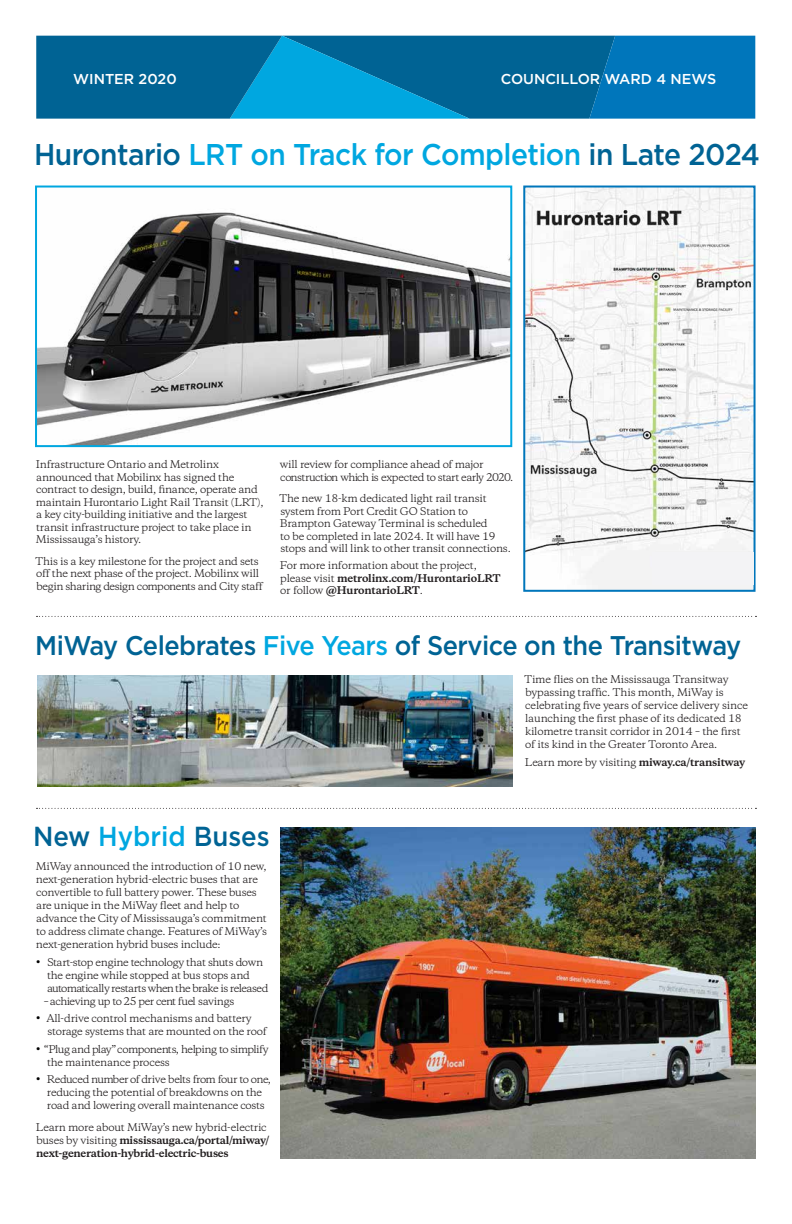
<style>
.page{position:relative;width:792px;height:1224px;background:#fff}
.page>*{position:absolute;margin:0;border:0;box-sizing:border-box;transform-origin:0 0}
.t1{font:500 30px "Gotham";letter-spacing:-.02em;color:#00a7e0;scale:.94 1}
.t2{font:500 27.5px "Gotham";color:#006394;scale:.94 1}
.t3{font:500 27px "Gotham";letter-spacing:-.02em;color:#006394;scale:.94 1}
.t4{font:500 14.3px "Gotham";color:#fff}
.t5{font:10px/13px "Copernicus";letter-spacing:-.02em;color:#231f20}
.t6{font:700 10px/13px "Copernicus";letter-spacing:-.025em;color:#231f20}
.t7{font:10px/13px "Copernicus";letter-spacing:-.045em;color:#231f20}
.s1{color:#006394}
.s2{font-weight:700}
.s3{color:#00a7e0}
.s4{font-family:"Arial";font-size:12px;color:#000}
.s5{font-weight:400}
</style>
<div class="page">
<svg style="left:36px;top:36px;width:719px;height:83px;background:#0173a9"></svg>
<img style="left:38px;top:212px;width:471px;height:232px">
<div style="left:35px;top:186px;width:477px;height:261px;border:2px solid #00a7e0"></div>
<svg style="left:37px;top:616px;width:719px;height:1px"></svg>
<img style="left:280px;top:828px;width:476px;height:331px">
<img style="left:526px;top:189px;width:227px;height:400px">
<div style="left:523px;top:186px;width:233px;height:406px;border:2px solid #0076bb"></div>
<img style="left:38px;top:676px;width:474px;height:111px">
<svg style="left:37px;top:808px;width:719px;height:1px"></svg>
<div style="left:652px;top:552px;width:101px;height:32px;background:#f3f3f5"></div>
<h3 class="t4" style="left:73px;top:70px;width:105px">WINTER 2020</h3>
<h3 class="t4" style="left:501px;top:70px;width:217px">COUNCILLOR WARD 4 NEWS</h3>
<h1 class="t1" style="left:34px;top:134px;width:774px"><span class="s1">Hurontario</span> LRT on Track for Completion <span class="s1">in Late 2024</span></h1>
<p class="t5" style="left:36px;top:458px;width:229px;line-height:12.5px">Infrastructure Ontario and Metrolinx announced that Mobilinx has signed the contract to design, build, finance, operate and maintain Hurontario Light Rail Transit (LRT), a key city-building initiative and the largest transit infrastructure project to take place in Mississauga’s history.</p>
<p class="t5" style="left:35px;top:555px;width:229px;line-height:12.5px">This is a key milestone for the project and sets off the next phase of the project. Mobilinx will begin sharing design components and City staff</p>
<p class="t5" style="left:280px;top:458px;width:235px;line-height:12.5px">will review for compliance ahead of major construction which is expected to start early 2020.</p>
<p class="t5" style="left:279px;top:492px;width:233px;line-height:12.5px">The new 18-km dedicated light rail transit system from Port Credit GO Station to Brampton Gateway Terminal is scheduled<br>to be completed in late 2024. It will have 19 stops and will link to other transit connections.</p>
<p class="t5" style="left:280px;top:559px;width:222px;line-height:12.5px">For more information about the project, please visit <span class="s2">metrolinx.com/HurontarioLRT </span>or follow <span class="s2">@HurontarioLRT</span>.</p>
<h3 class="t3" style="left:35px;top:627px;width:753px">MiWay Celebrates <span class="s3">Five Years</span> of Service on the Transitway</h3>
<p class="t5" style="left:524px;top:673px;width:225px">Time flies on the Mississauga Transitway bypassing traffic. This month, MiWay is celebrating five years of service delivery since launching the first phase of its dedicated 18 kilometre transit corridor in 2014 – the first of its kind in the Greater Toronto Area.</p>
<p class="t5" style="left:525px;top:756px;width:222px">Learn more by visiting <span class="s2">miway.ca/transitway</span></p>
<h2 class="t2" style="left:33px;top:819px;width:253px">New <span class="s3">Hybrid</span> Buses</h2>
<p class="t5" style="left:36px;top:860px;width:233px">MiWay announced the introduction of 10 new, next-generation hybrid-electric buses that are convertible to full battery power. These buses are unique in the MiWay fleet and help to advance the City of Mississauga’s commitment to address climate change. Features of MiWay’s next-generation hybrid buses include:</p>
<p class="t5" style="left:47px;top:956px;width:223px;text-indent:-11px"><span class="s4">•</span> Start-stop engine technology that shuts down the engine while stopped at bus stops and automatically restarts when the brake is released</p>
<p class="t7" style="left:44px;top:995px;width:192px">– achieving up to 25 per cent fuel savings</p>
<p class="t5" style="left:47px;top:1012px;width:221px;text-indent:-11px"><span class="s4">•</span> All-drive control mechanisms and battery storage systems that are mounted on the roof</p>
<p class="t7" style="left:47px;top:1043px;width:223px;text-indent:-11px"><span class="s4">•</span> “Plug and play” components, helping to simplify the maintenance process</p>
<p class="t5" style="left:36px;top:1073px;width:236px;text-align:center"><span class="s4">•</span> Reduced number of drive belts from four to one, reducing the potential of breakdowns on the road and lowering overall maintenance costs</p>
<p class="t6" style="left:36px;top:1121px;width:235px"><span class="s5">Learn more about MiWay’s new hybrid-electric buses by visiting</span> mississauga.ca/portal/miway/ next-generation-hybrid-electric-buses</p>
</div>
